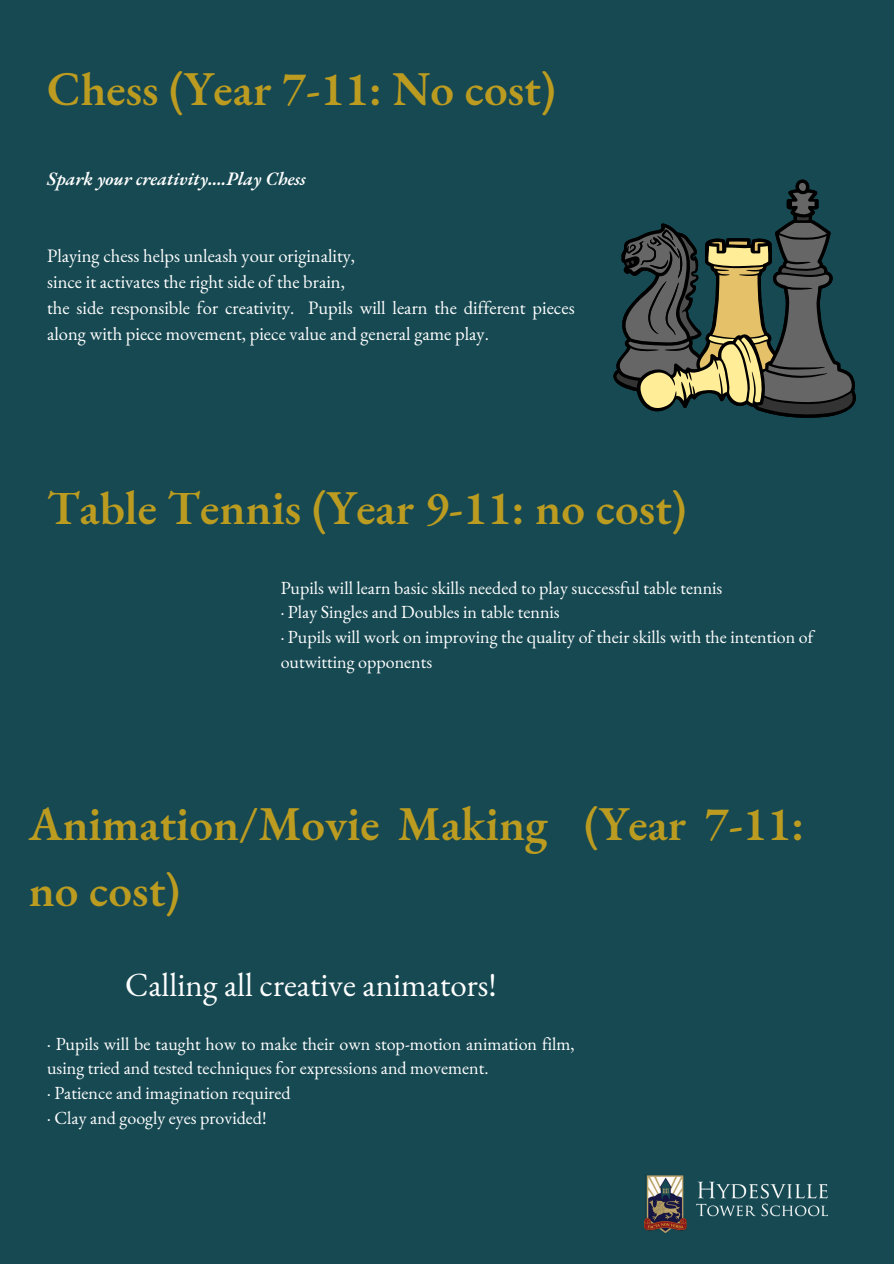
<style>
.page{position:relative;width:894px;height:1264px;background:#fff}
.page>*{position:absolute;margin:0;border:0;box-sizing:border-box;transform-origin:0 0}
.t1{font:600 47.25px/65.2px "EB Garamond";color:#bc9c20}
.t2{font:33px "EB Garamond";color:#fff}
.t3{font:18.45px/25.8px "EB Garamond";color:#fff}
.t4{font:italic 600 18.45px "EB Garamond";color:#fff}
.t5{font:18px/24.8px "EB Garamond";color:#fff}
</style>
<div class="page">
<div style="left:0;top:0;width:893px;height:1263px;background:#174952"></div>
<img style="left:644px;top:1175px;width:183px;height:58px">
<svg style="left:613px;top:182px;width:243px;height:233px"></svg>
<h3 class="t1" style="left:47px;top:56px;width:510px">Chess (Year 7-11: No cost)</h3>
<p class="t4" style="left:47px;top:166px;width:260px">Spark your creativity….Play Chess</p>
<p class="t3" style="left:47px;top:243px;width:309px">Playing chess helps unleash your originality,</p>
<p class="t3" style="left:47px;top:269px;width:299px">since it activates the right side of the brain,</p>
<p class="t3" style="left:47px;top:295px;width:529px">the side responsible for creativity. Pupils will learn the different pieces along with piece movement, piece value and general game play.</p>
<h1 class="t1" style="left:47px;top:474px;width:640px">Table Tennis (Year 9-11: no cost)</h1>
<p class="t5" style="left:280px;top:575px;width:443px">Pupils will learn basic skills needed to play successful table tennis</p>
<p class="t5" style="left:280px;top:599px;width:280px">· Play Singles and Doubles in table tennis</p>
<p class="t5" style="left:280px;top:624px;width:534px">· Pupils will work on improving the quality of their skills with the intention of outwitting opponents</p>
<h1 class="t1" style="left:29px;top:791px;width:776px">Animation/Movie Making (Year 7-11: no cost)</h1>
<h2 class="t2" style="left:125px;top:962px;width:373px">Calling all creative animators!</h2>
<p class="t5" style="left:47px;top:1030px;width:529px">· Pupils will be taught how to make their own stop-motion animation film, using tried and tested techniques for expressions and movement.</p>
<p class="t5" style="left:47px;top:1080px;width:245px">· Patience and imagination required</p>
<p class="t5" style="left:47px;top:1105px;width:221px">· Clay and googly eyes provided!</p>
</div>
